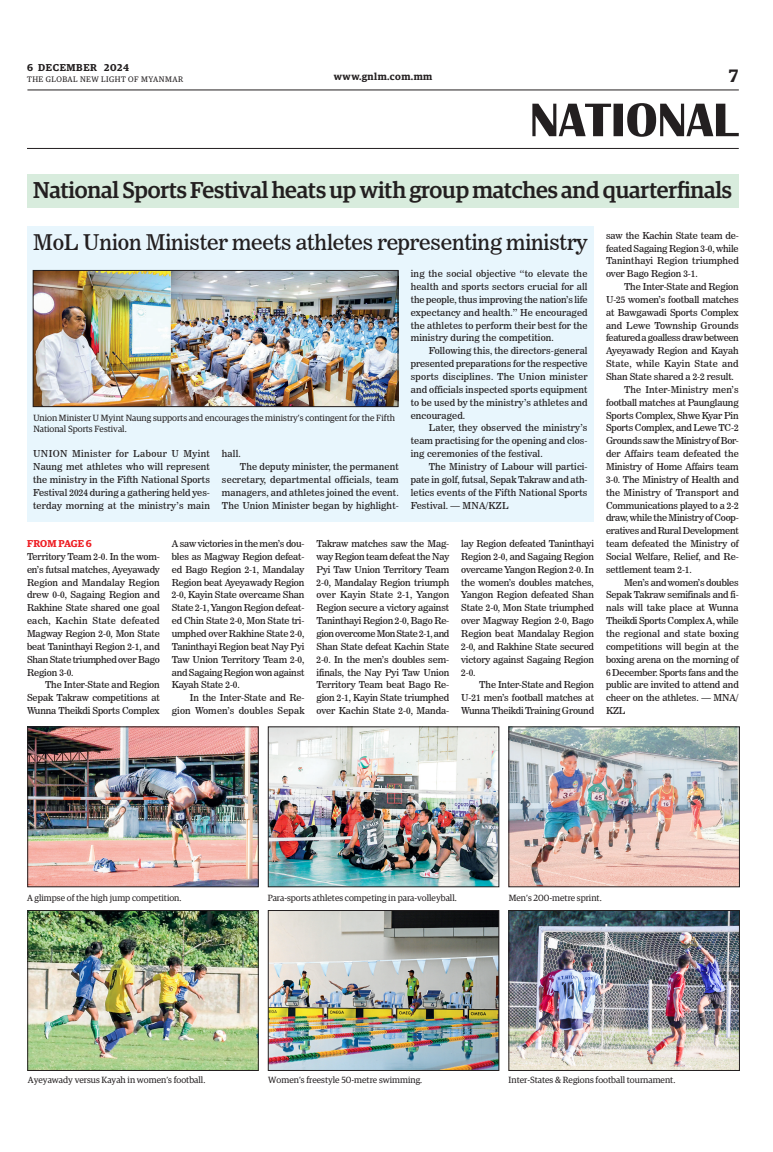
<style>
.page{position:relative;width:773px;height:1152px;background:#fff}
.page>*{position:absolute;margin:0;border:0;box-sizing:border-box;transform-origin:0 0}
._3_Clm_Head_copy{font:500 23px "Guardian Egyp";letter-spacing:-.01em;color:#231f20}
._2_Clm_Head{font:21.5px "News 706 BT Roman C";letter-spacing:-.01em;color:#231f20}
.t1{font:600 18px "Guardian Egyp";color:#231f20}
.t2{font:600 10px "Guardian Egyp";letter-spacing:.04em;color:#231f20}
.t3{font:600 10px "Guardian Egyp";letter-spacing:.06em;color:#231f20}
.Spill_Style{font:600 10px "Guardian Egyp";color:#ee1d23}
._2nd_Body{font:9.5px/12.9px "News 706 BT Roman C";letter-spacing:-.005em;color:#231f20;text-align:justify}
.Normal_Para{font:9.5px/12.9px "News 706 BT Roman C";letter-spacing:.015em;color:#231f20;text-align:justify}
._2nd_Body-2{font:9.5px/12.9px "News 706 BT Roman C";letter-spacing:.015em;color:#231f20;text-align:right}
.t4{font:9px/10.8px "Guardian Egyp";color:#231f20}
.t5{font:8px "Guardian Egyp";letter-spacing:.06em;color:#231f20}
</style>
<div class="page">
<hr style="left:27px;top:89px;width:711px;height:1px;background:#231f20">
<hr style="left:27px;top:148px;width:711px;height:1px;background:#231f20">
<svg style="left:532px;top:103px;width:206px;height:34px"></svg>
<div style="left:27px;top:174px;width:711px;height:34px;background:#d8ecdd"></div>
<div style="left:27px;top:226px;width:566px;height:295px;background:#e8f6fd"></div>
<img style="left:35px;top:272px;width:361px;height:133px">
<div style="left:33px;top:270px;width:365px;height:137px;border:1px solid #231f20"></div>
<img style="left:30px;top:729px;width:226px;height:156px">
<div style="left:28px;top:727px;width:230px;height:160px;border:1px solid #231f20"></div>
<img style="left:30px;top:912px;width:226px;height:157px">
<div style="left:28px;top:910px;width:230px;height:161px;border:1px solid #231f20"></div>
<img style="left:270px;top:729px;width:227px;height:156px">
<div style="left:268px;top:727px;width:231px;height:160px;border:1px solid #231f20"></div>
<img style="left:270px;top:912px;width:227px;height:157px">
<div style="left:268px;top:910px;width:231px;height:161px;border:1px solid #231f20"></div>
<img style="left:510px;top:729px;width:227px;height:156px">
<img style="left:510px;top:912px;width:227px;height:157px">
<div style="left:508px;top:910px;width:231px;height:161px;border:1px solid #231f20"></div>
<p class="t3" style="left:27px;top:60px;width:103px">6 DECEMBER 2024</p>
<p class="t5" style="left:27px;top:74px;width:158px">THE GLOBAL NEW LIGHT OF MYANMAR</p>
<p class="t2" style="left:334px;top:69px;width:100px">www.gnlm.com.mm</p>
<h3 class="t1" style="left:729px;top:63px;width:11px">7</h3>
<p class="_3_Clm_Head_copy" style="left:33px;top:174px;width:700px">National Sports Festival heats up with group matches and quarterfinals</p>
<p class="_2_Clm_Head" style="left:33px;top:229px;width:556px">MoL Union Minister meets athletes representing ministry</p>
<p class="t4" style="left:33px;top:412px;width:363px">Union Minister U Myint Naung supports and encourages the ministry’s contingent for the Fifth<br>National Sports Festival.</p>
<p class="Normal_Para" style="left:33px;top:447px;width:178px">UNION Minister for Labour U Myint Naung met athletes who will represent the ministry in the Fifth National Sports Festival 2024 during a gathering held yes&shy;terday morning at the ministry’s main</p>
<p class="Normal_Para" style="left:222px;top:447px;width:20px">hall.</p>
<p class="_2nd_Body" style="left:222px;top:460px;width:178px;text-indent:18px">The deputy minister, the permanent secretary, departmental officials, team managers, and athletes joined the event.<br>The Union Minister began by highlight-</p>
<p class="_2nd_Body" style="left:411px;top:267px;width:178px">ing the social objective ‘‘to elevate the health and sports sectors crucial for all the people, thus improving the nation’s life expectancy and health.’’ He encouraged the athletes to perform their best for the ministry during the competition.</p>
<p class="_2nd_Body" style="left:411px;top:344px;width:178px;text-indent:18px">Following this, the directors-general presented preparations for the respective sports disciplines. The Union minister and officials inspected sports equipment to be used by the ministry’s athletes and encouraged.</p>
<p class="_2nd_Body" style="left:411px;top:422px;width:178px;text-indent:18px">Later, they observed the ministry’s team practising for the opening and clos&shy;ing ceremonies of the festival.</p>
<p class="_2nd_Body" style="left:411px;top:460px;width:178px;text-indent:18px">The Ministry of Labour will partici&shy;pate in golf, futsal, Sepak Takraw and ath&shy;letics events of the Fifth National Sports Festival. — MNA/KZL</p>
<p class="Spill_Style" style="left:27px;top:536px;width:66px">FROM PAGE 6</p>
<p class="_2nd_Body" style="left:27px;top:550px;width:134px">Territory Team 2-0. In the wom&shy;en’s futsal matches, Ayeyawady Region and Mandalay Region drew 0-0, Sagaing Region and Rakhine State shared one goal each, Kachin State defeated Magway Region 2-0, Mon State beat Taninthayi Region 2-1, and Shan State triumphed over Bago Region 3-0.</p>
<p class="_2nd_Body" style="left:27px;top:679px;width:134px;text-indent:18px">The Inter-State and Region Sepak Takraw competitions at Wunna Theikdi Sports Complex</p>
<p class="_2nd_Body" style="left:172px;top:537px;width:134px">A saw victories in the men’s dou&shy;bles as Magway Region defeat&shy;ed Bago Region 2-1, Mandalay Region beat Ayeyawady Region 2-0, Kayin State overcame Shan State 2-1, Yangon Region defeat&shy;ed Chin State 2-0, Mon State tri&shy;umphed over Rakhine State 2-0, Taninthayi Region beat Nay Pyi Taw Union Territory Team 2-0, and Sagaing Region won against Kayah State 2-0.</p>
<p class="_2nd_Body-2" style="left:172px;top:691px;width:134px">In the Inter-State and Re&shy;gion Women’s doubles Sepak</p>
<p class="_2nd_Body" style="left:316px;top:537px;width:134px">Takraw matches saw the Mag&shy;way Region team defeat the Nay Pyi Taw Union Territory Team 2-0, Mandalay Region triumph over Kayin State 2-1, Yangon Region secure a victory against Taninthayi Region 2-0, Bago Re&shy;gion overcome Mon State 2-1, and Shan State defeat Kachin State 2-0. In the men’s doubles sem&shy;ifinals, the Nay Pyi Taw Union Territory Team beat Bago Re&shy;gion 2-1, Kayin State triumphed over Kachin State 2-0, Manda-</p>
<p class="_2nd_Body" style="left:461px;top:537px;width:134px">lay Region defeated Taninthayi Region 2-0, and Sagaing Region overcame Yangon Region 2-0. In the women’s doubles matches, Yangon Region defeated Shan State 2-0, Mon State triumphed over Magway Region 2-0, Bago Region beat Mandalay Region 2-0, and Rakhine State secured victory against Sagaing Region 2-0.</p>
<p class="_2nd_Body" style="left:461px;top:679px;width:134px;text-indent:18px">The Inter-State and Region U-21 men’s football matches at Wunna Theikdi Training Ground</p>
<p class="_2nd_Body" style="left:606px;top:229px;width:134px">saw the Kachin State team de&shy;feated Sagaing Region 3-0, while Taninthayi Region triumphed over Bago Region 3-1.</p>
<p class="_2nd_Body" style="left:606px;top:280px;width:134px;text-indent:18px">The Inter-State and Region U-25 women’s football matches at Bawgawadi Sports Complex and Lewe Township Grounds featured a goalless draw between Ayeyawady Region and Kayah State, while Kayin State and Shan State shared a 2-2 result.</p>
<p class="_2nd_Body" style="left:606px;top:383px;width:134px;text-indent:18px">The Inter-Ministry men’s football matches at Paunglaung Sports Complex, Shwe Kyar Pin Sports Complex, and Lewe TC-2<br>Grounds saw the Ministry of Bor&shy;der Affairs team defeated the Ministry of Home Affairs team 3-0. The Ministry of Health and the Ministry of Transport and Communications played to a 2-2 draw, while the Ministry of Coop&shy;eratives and Rural Development team defeated the Ministry of Social Welfare, Relief, and Re&shy;settlement team 2-1.</p>
<p class="_2nd_Body" style="left:606px;top:576px;width:134px;text-indent:18px">Men’s and women’s doubles Sepak Takraw semifinals and fi&shy;nals will take place at Wunna Theikdi Sports Complex A, while the regional and state boxing competitions will begin at the boxing arena on the morning of 6 December. Sports fans and the public are invited to attend and cheer on the athletes. — MNA/ KZL</p>
<p class="t4" style="left:27px;top:892px;width:156px">A glimpse of the high jump competition.</p>
<p class="t4" style="left:268px;top:892px;width:190px">Para-sports athletes competing in para-volleyball.</p>
<p class="t4" style="left:508px;top:892px;width:94px">Men’s 200-metre sprint.</p>
<p class="t4" style="left:28px;top:1074px;width:179px">Ayeyawady versus Kayah in women’s football.</p>
<p class="t4" style="left:268px;top:1074px;width:155px">Women’s freestyle 50-metre swimming.</p>
<p class="t4" style="left:508px;top:1074px;width:168px">Inter-States &amp; Regions football tournament.</p>
</div>
